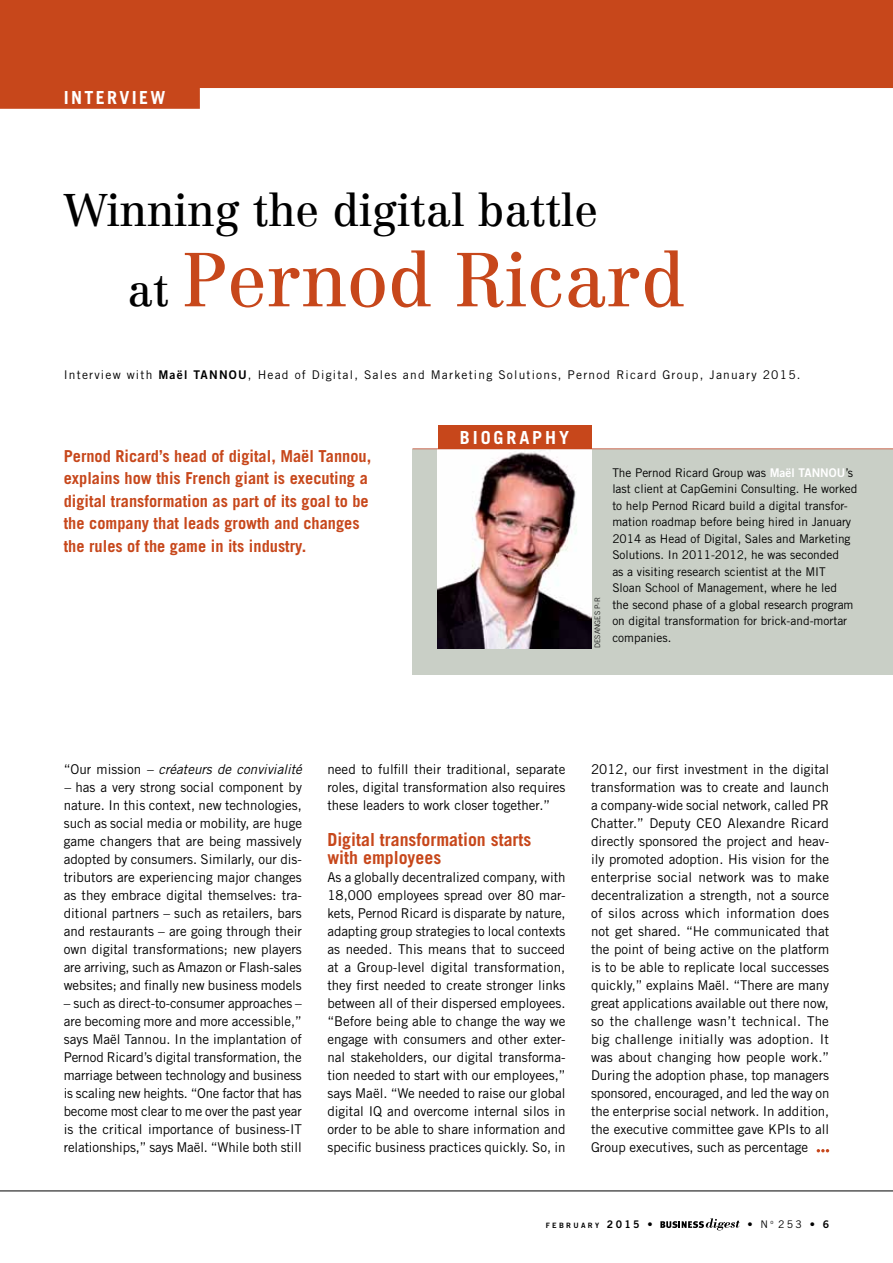
<style>
.page{position:relative;width:893px;height:1263px;background:#fff}
.page>*{position:absolute;margin:0;border:0;box-sizing:border-box;transform-origin:0 0}
.t1{font:75px "Centennial";color:#c7471b}
.t2{font:45px "Centennial";color:#000}
.t3{font:700 18px/18px "Trade Gothic";color:#c7471b}
.t4{font:700 18px "Trade Gothic";color:#fff}
.t5{font:700 16.5px/22.5px "Trade Gothic";color:#c7471b}
.t6{font:13.5px/18px "Trade Gothic";color:#000;text-align:justify}
.t7{font:italic 13.5px "Trade Gothic";color:#000}
.t8{font:12px/16.5px "Trade Gothic";color:#000}
.t9{font:12px "Trade Gothic";letter-spacing:.1em;color:#000}
.t10{font:10.5px "Trade Gothic";color:#000}
.t11{font:300 7.5px "Trade Gothic";color:#000}
.t12{font:7.35px "Trade Gothic Bold Two";letter-spacing:.315em;color:#000}
.s1{font-size:45px;color:#000}
.s2{font-family:"Trade Gothic Bold Two"}
.s3{font-family:"Trade Gothic Bold Two";color:#fff}
.s4{font-style:normal}
.s5{font-style:italic}
.s6{font-size:10.5px}
.s7{font-family:"Trade Gothic";font-size:10.5px}
</style>
<div class="page">
<svg style="left:660px;top:1218px;width:80px;height:12px"></svg>
<hr style="left:0;top:1191px;width:893px;height:1px;background:#000">
<svg style="left:0;top:0;width:893px;height:109px;background:#cf623d"></svg>
<div style="left:412px;top:449px;width:481px;height:225px;background:#c9cfc6"></div>
<img style="left:438px;top:449px;width:153px;height:200px">
<hr style="left:412px;top:448px;width:481px;height:1px;background:#c86952">
<div style="left:438px;top:425px;width:153px;height:24px;background:#c7471b"></div>
<svg style="left:817px;top:1149px;width:12px;height:3px"></svg>
<h3 class="t4" style="left:64px;top:87px;width:12px">inter</h3>
<h3 class="t4" style="left:119px;top:87px;width:25px">view</h3>
<h2 class="t2" style="left:64px;top:183px;width:536px">Winning the digital battle</h2>
<h1 class="t1" style="left:128px;top:235px;width:559px"><span class="s1">at</span> Pernod Ricard</h1>
<p class="t9" style="left:64px;top:368px;width:738px">Interview with <span class="s2">MAËL TANNOU</span>, Head of Digital, Sales and Marketing Solutions, Pernod Ricard Group, January 2015.</p>
<p class="t5" style="left:64px;top:444px;width:309px">Pernod Ricard’s head of digital, Maël Tannou, explains how this French giant is executing a digital transformation as part of its goal to be the company that leads growth and changes the rules of the game in its industry.</p>
<h3 class="t4" style="left:460px;top:426px;width:26px">biography</h3>
<p class="t11" style="left:593px;top:648px;width:52px;rotate:-90deg">DESANGES P-R</p>
<p class="t8" style="left:612px;top:464px;width:247px">The Pernod Ricard Group was <span class="s3">MAËL TANNOU</span>’s last client at CapGemini Consulting. He worked to help Pernod Ricard build a digital transfor&shy;mation roadmap before being hired in January 2014 as Head of Digital, Sales and Marketing Solutions. In 2011-2012, he was seconded<br>as a visiting research scientist at the MIT Sloan School of Management, where he led<br>the second phase of a global research program on digital transformation for brick-and-mortar companies.</p>
<p class="t7" style="left:64px;top:761px;width:240px"><span class="s4">“Our mission</span> – créateurs de convivialité</p>
<p class="t6" style="left:64px;top:778px;width:240px"><span class="s5">–</span> has a very strong social component by nature. In this context, new technologies, such as social media or mobility, are huge game changers that are being massively adopted by consumers. Similarly, our dis&shy;tributors are experiencing major changes as they embrace digital themselves: tra&shy;ditional partners – such as retailers, bars and restaurants – are going through their own digital transformations; new players are arriving, such as Amazon or Flash-sales websites; and finally new business models</p>
<p class="t6" style="left:64px;top:994px;width:240px">– such as direct-to-consumer approaches – are becoming more and more accessible,” says Maël Tannou. In the implantation of Pernod Ricard’s digital transformation, the marriage between technology and business is scaling new heights. “One factor that has become most clear to me over the past year is the critical importance of business-IT relationships,” says Maël. “While both still</p>
<p class="t6" style="left:327px;top:760px;width:240px">need to fulfill their traditional, separate roles, digital transformation also requires these leaders to work closer together.”</p>
<h3 class="t3" style="left:327px;top:830px;width:205px">Digital transformation starts with employees</h3>
<p class="t6" style="left:327px;top:868px;width:240px">As a globally decentralized company, with 18,000 employees spread over 80 mar&shy;kets, Pernod Ricard is disparate by nature, adapting group strategies to local contexts as needed. This means that to succeed at a Group-level digital transformation, they first needed to create stronger links between all of their dispersed employees. “Before being able to change the way we engage with consumers and other exter&shy;nal stakeholders, our digital transforma&shy;tion needed to start with our employees,” says Maël. “We needed to raise our global digital IQ and overcome internal silos in order to be able to share information and specific business practices quickly. So, in</p>
<p class="t6" style="left:591px;top:760px;width:240px">2012, our first investment in the digital transformation was to create and launch a company-wide social network, called PR Chatter.” Deputy CEO Alexandre Ricard directly sponsored the project and heav&shy;ily promoted adoption. His vision for the enterprise social network was to make decentralization a strength, not a source of silos across which information does not get shared. “He communicated that the point of being active on the platform is to be able to replicate local successes quickly,” explains Maël. “There are many great applications available out there now, so the challenge wasn’t technical. The big challenge initially was adoption. It was about changing how people work.” During the adoption phase, top managers sponsored, encouraged, and led the way on the enterprise social network. In addition, the executive committee gave KPIs to all Group executives, such as percentage</p>
<p class="t12" style="left:546px;top:1221px;width:108px">FEBRUARY <span class="s6">2015</span> <span class="s7">•</span></p>
<p class="t10" style="left:747px;top:1218px;width:83px"><span class="s2">•</span> N<sup>o</sup> 253 • <span class="s2">6</span></p>
</div>
